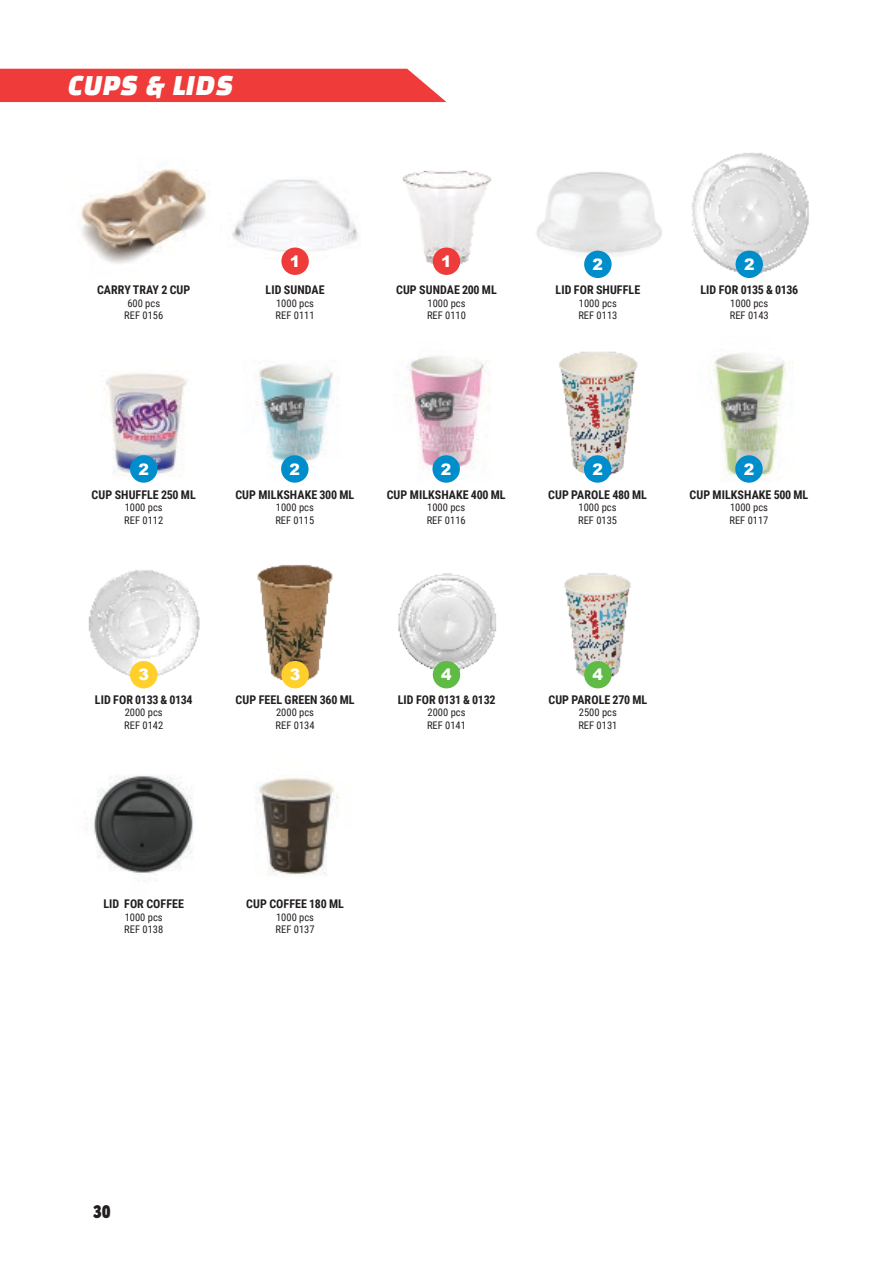
<style>
.page{position:relative;width:893px;height:1263px;background:#fff}
.page>*{position:absolute;margin:0;border:0;box-sizing:border-box;transform-origin:0 0}
.t1{font:italic 30.15px "Changa One";letter-spacing:.02em;color:#fff}
.t2{font:condensed 18px "Block BE";color:#231f20}
.t3{font:900 15.75px "Arial";color:#fff}
.t4{font:700 12px "Roboto Condensed";letter-spacing:.005em;color:#231f20}
.t5{font:700 12px "Roboto Condensed";letter-spacing:-.03em;color:#231f20}
.t6{font:10.5px "Roboto Condensed";color:#231f20}
</style>
<div class="page">
<img style="left:86px;top:775px;width:108px;height:106px">
<img style="left:255px;top:777px;width:83px;height:99px">
<img style="left:257px;top:351px;width:530px;height:132px">
<img style="left:398px;top:573px;width:99px;height:116px">
<img style="left:88px;top:570px;width:112px;height:119px">
<img style="left:536px;top:172px;width:126px;height:106px">
<img style="left:692px;top:153px;width:117px;height:125px">
<img style="left:232px;top:179px;width:126px;height:96px">
<img style="left:257px;top:565px;width:76px;height:124px">
<img style="left:564px;top:573px;width:67px;height:116px">
<img style="left:402px;top:170px;width:90px;height:105px">
<img style="left:105px;top:373px;width:82px;height:110px">
<div style="left:281px;top:247px;width:28px;height:28px;background:#ef3b39;border-radius:50%"></div>
<div style="left:584px;top:251px;width:28px;height:27px;background:#008dcb;border-radius:50%"></div>
<div style="left:130px;top:455px;width:27px;height:28px;background:#008dcb;border-radius:50%"></div>
<div style="left:433px;top:661px;width:27px;height:27px;background:#5fbb46;border-radius:50%"></div>
<div style="left:130px;top:661px;width:27px;height:27px;background:#ffd02b;border-radius:50%"></div>
<div style="left:735px;top:251px;width:28px;height:27px;background:#008dcb;border-radius:50%"></div>
<div style="left:433px;top:247px;width:27px;height:28px;background:#ef3b39;border-radius:50%"></div>
<div style="left:281px;top:455px;width:28px;height:28px;background:#008dcb;border-radius:50%"></div>
<div style="left:432px;top:455px;width:28px;height:28px;background:#008dcb;border-radius:50%"></div>
<div style="left:735px;top:455px;width:28px;height:28px;background:#008dcb;border-radius:50%"></div>
<div style="left:584px;top:455px;width:27px;height:28px;background:#008dcb;border-radius:50%"></div>
<div style="left:281px;top:661px;width:28px;height:27px;background:#ffd02b;border-radius:50%"></div>
<div style="left:584px;top:661px;width:28px;height:27px;background:#5fbb46;border-radius:50%"></div>
<img style="left:80px;top:169px;width:128px;height:95px">
<div style="left:0;top:69px;width:446px;height:33px;background:#ef3b39"></div>
<p class="t1" style="left:68px;top:69px;width:167px">CUPS &amp; LIDS</p>
<p class="t4" style="left:97px;top:282px;width:95px">CARRY TRAY 2 CUP</p>
<p class="t6" style="left:127px;top:295px;width:34px">600 pcs</p>
<p class="t6" style="left:124px;top:308px;width:40px">REF 0156</p>
<p class="t3" style="left:138px;top:458px;width:12px">2</p>
<p class="t3" style="left:290px;top:250px;width:12px">1</p>
<p class="t3" style="left:593px;top:253px;width:12px">2</p>
<p class="t3" style="left:441px;top:250px;width:12px">1</p>
<p class="t3" style="left:744px;top:253px;width:12px">2</p>
<p class="t4" style="left:266px;top:282px;width:61px">LID SUNDAE</p>
<p class="t4" style="left:555px;top:282px;width:86px">LID FOR SHUFFLE</p>
<p class="t5" style="left:700px;top:282px;width:99px">LID FOR 0135 &amp; 0136</p>
<p class="t4" style="left:396px;top:282px;width:102px">CUP SUNDAE 200 ML</p>
<p class="t6" style="left:276px;top:295px;width:39px">1000 pcs</p>
<p class="t6" style="left:579px;top:295px;width:39px">1000 pcs</p>
<p class="t6" style="left:730px;top:295px;width:39px">1000 pcs</p>
<p class="t6" style="left:427px;top:295px;width:39px">1000 pcs</p>
<p class="t6" style="left:276px;top:308px;width:40px">REF 0111</p>
<p class="t6" style="left:578px;top:308px;width:40px">REF 0113</p>
<p class="t6" style="left:730px;top:308px;width:40px">REF 0143</p>
<p class="t6" style="left:427px;top:308px;width:40px">REF 0110</p>
<p class="t3" style="left:290px;top:458px;width:12px">2</p>
<p class="t3" style="left:441px;top:458px;width:12px">2</p>
<p class="t3" style="left:592px;top:458px;width:12px">2</p>
<p class="t3" style="left:744px;top:458px;width:12px">2</p>
<p class="t4" style="left:92px;top:486px;width:106px">CUP SHUFFLE 250 ML</p>
<p class="t4" style="left:235px;top:486px;width:120px">CUP MILKSHAKE 300 ML</p>
<p class="t4" style="left:387px;top:486px;width:120px">CUP MILKSHAKE 400 ML</p>
<p class="t4" style="left:689px;top:486px;width:120px">CUP MILKSHAKE 500 ML</p>
<p class="t4" style="left:548px;top:486px;width:100px">CUP PAROLE 480 ML</p>
<p class="t6" style="left:125px;top:500px;width:39px">1000 pcs</p>
<p class="t6" style="left:276px;top:500px;width:39px">1000 pcs</p>
<p class="t6" style="left:427px;top:500px;width:39px">1000 pcs</p>
<p class="t6" style="left:730px;top:500px;width:39px">1000 pcs</p>
<p class="t6" style="left:579px;top:500px;width:39px">1000 pcs</p>
<p class="t6" style="left:124px;top:513px;width:40px">REF 0112</p>
<p class="t6" style="left:275px;top:513px;width:40px">REF 0115</p>
<p class="t6" style="left:427px;top:513px;width:40px">REF 0116</p>
<p class="t6" style="left:729px;top:513px;width:40px">REF 0117</p>
<p class="t6" style="left:578px;top:513px;width:40px">REF 0135</p>
<p class="t3" style="left:138px;top:663px;width:12px">3</p>
<p class="t3" style="left:441px;top:663px;width:12px">4</p>
<p class="t3" style="left:290px;top:663px;width:12px">3</p>
<p class="t3" style="left:593px;top:663px;width:12px">4</p>
<p class="t5" style="left:95px;top:691px;width:99px">LID FOR 0133 &amp; 0134</p>
<p class="t5" style="left:398px;top:691px;width:99px">LID FOR 0131 &amp; 0132</p>
<p class="t4" style="left:236px;top:691px;width:120px">CUP FEEL GREEN 360 ML</p>
<p class="t4" style="left:548px;top:691px;width:100px">CUP PAROLE 270 ML</p>
<p class="t6" style="left:125px;top:705px;width:39px">2000 pcs</p>
<p class="t6" style="left:427px;top:705px;width:39px">2000 pcs</p>
<p class="t6" style="left:276px;top:705px;width:39px">2000 pcs</p>
<p class="t6" style="left:579px;top:705px;width:39px">2500 pcs</p>
<p class="t6" style="left:124px;top:717px;width:40px">REF 0142</p>
<p class="t6" style="left:427px;top:717px;width:40px">REF 0141</p>
<p class="t6" style="left:276px;top:717px;width:40px">REF 0134</p>
<p class="t6" style="left:578px;top:717px;width:40px">REF 0131</p>
<p class="t4" style="left:103px;top:896px;width:82px">LID FOR COFFEE</p>
<p class="t4" style="left:246px;top:896px;width:99px">CUP COFFEE 180 ML</p>
<p class="t6" style="left:125px;top:909px;width:39px">1000 pcs</p>
<p class="t6" style="left:276px;top:909px;width:39px">1000 pcs</p>
<p class="t6" style="left:124px;top:922px;width:40px">REF 0138</p>
<p class="t6" style="left:276px;top:922px;width:40px">REF 0137</p>
<h2 class="t2" style="left:93px;top:1201px;width:19px">30</h2>
</div>
